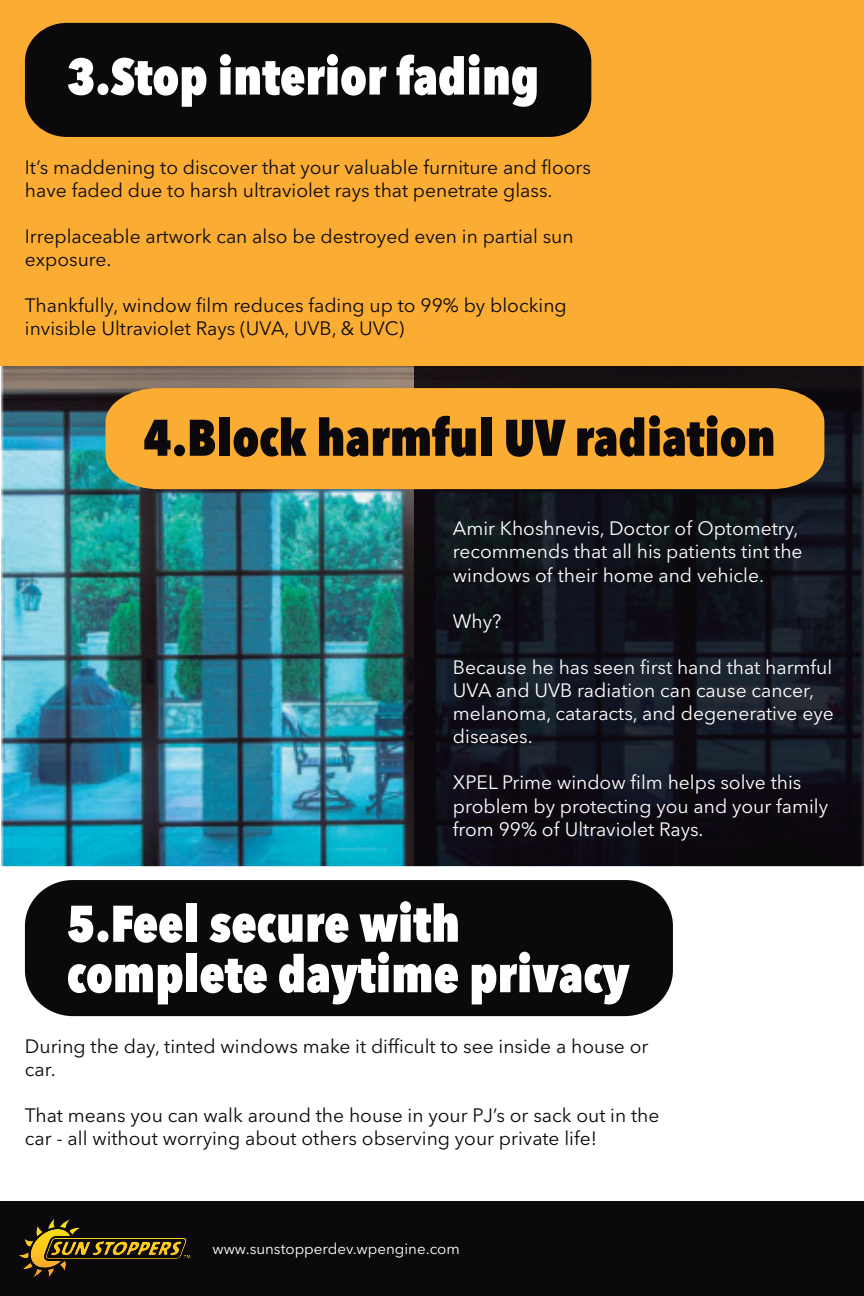
<style>
.page{position:relative;width:864px;height:1296px;background:#fff}
.page>*{position:absolute;margin:0;border:0;box-sizing:border-box;transform-origin:0 0}
.t1{font:800 condensed 51px/50.6px "Avenir Next LT Pro";color:#fff}
.t2{font:800 condensed 51px "Avenir Next LT Pro";color:#0b090c}
.t3{font:19.2px/23.2px "Avenir Next LT Pro";color:#0b090c}
.t4{font:19.2px/23.2px "Avenir Next LT Pro";color:#fff}
.t5{font:15.2px "Avenir Next LT Pro";color:#fff}
</style>
<div class="page">
<img style="left:1px;top:366px;width:414px;height:500px">
<hr style="left:863px;top:362px;width:1px;height:504px;background:#302f34">
<img style="left:415px;top:366px;width:448px;height:500px">
<div style="left:0;top:0;width:864px;height:366px;background:#fbad33"></div>
<div style="left:25px;top:23px;width:566px;height:114px;background:#0b090c;border-radius:40px"></div>
<div style="left:25px;top:880px;width:648px;height:136px;background:#0b090c;border-radius:47px"></div>
<div style="left:105px;top:388px;width:719px;height:101px;background:#fbad33"></div>
<div style="left:0;top:1202px;width:864px;height:94px;background:#0b090c"></div>
<svg style="left:25px;top:1219px;width:162px;height:49px"></svg>
<h1 class="t1" style="left:67px;top:55px;width:474px">3.Stop interior fading</h1>
<p class="t3" style="left:25px;top:157px;width:568px">It’s maddening to discover that your valuable furniture and floors have faded due to harsh ultraviolet rays that penetrate glass.</p>
<p class="t3" style="left:25px;top:226px;width:550px">Irreplaceable artwork can also be destroyed even in partial sun exposure.</p>
<p class="t3" style="left:25px;top:296px;width:543px">Thankfully, window film reduces fading up to 99% by blocking invisible Ultraviolet Rays (UVA, UVB, &amp; UVC)</p>
<h1 class="t2" style="left:143px;top:415px;width:634px">4.Block harmful UV radiation</h1>
<p class="t4" style="left:453px;top:519px;width:351px">Amir Khoshnevis, Doctor of Optometry, recommends that all his patients tint the windows of their home and vehicle.</p>
<p class="t4" style="left:453px;top:611px;width:50px">Why?</p>
<p class="t4" style="left:453px;top:657px;width:382px">Because he has seen first hand that harmful UVA and UVB radiation can cause cancer, melanoma, cataracts, and degenerative eye diseases.</p>
<p class="t4" style="left:453px;top:773px;width:377px">XPEL Prime window film helps solve this problem by protecting you and your family from 99% of Ultraviolet Rays.</p>
<h1 class="t1" style="left:67px;top:902px;width:564px">5.Feel secure with complete daytime privacy</h1>
<p class="t3" style="left:25px;top:1036px;width:625px">During the day, tinted windows make it difficult to see inside a house or car.</p>
<p class="t3" style="left:25px;top:1106px;width:636px">That means you can walk around the house in your PJ’s or sack out in the car - all without worrying about others observing your private life!</p>
<p class="t5" style="left:212px;top:1242px;width:249px">www.sunstopperdev.wpengine.com</p>
</div>
